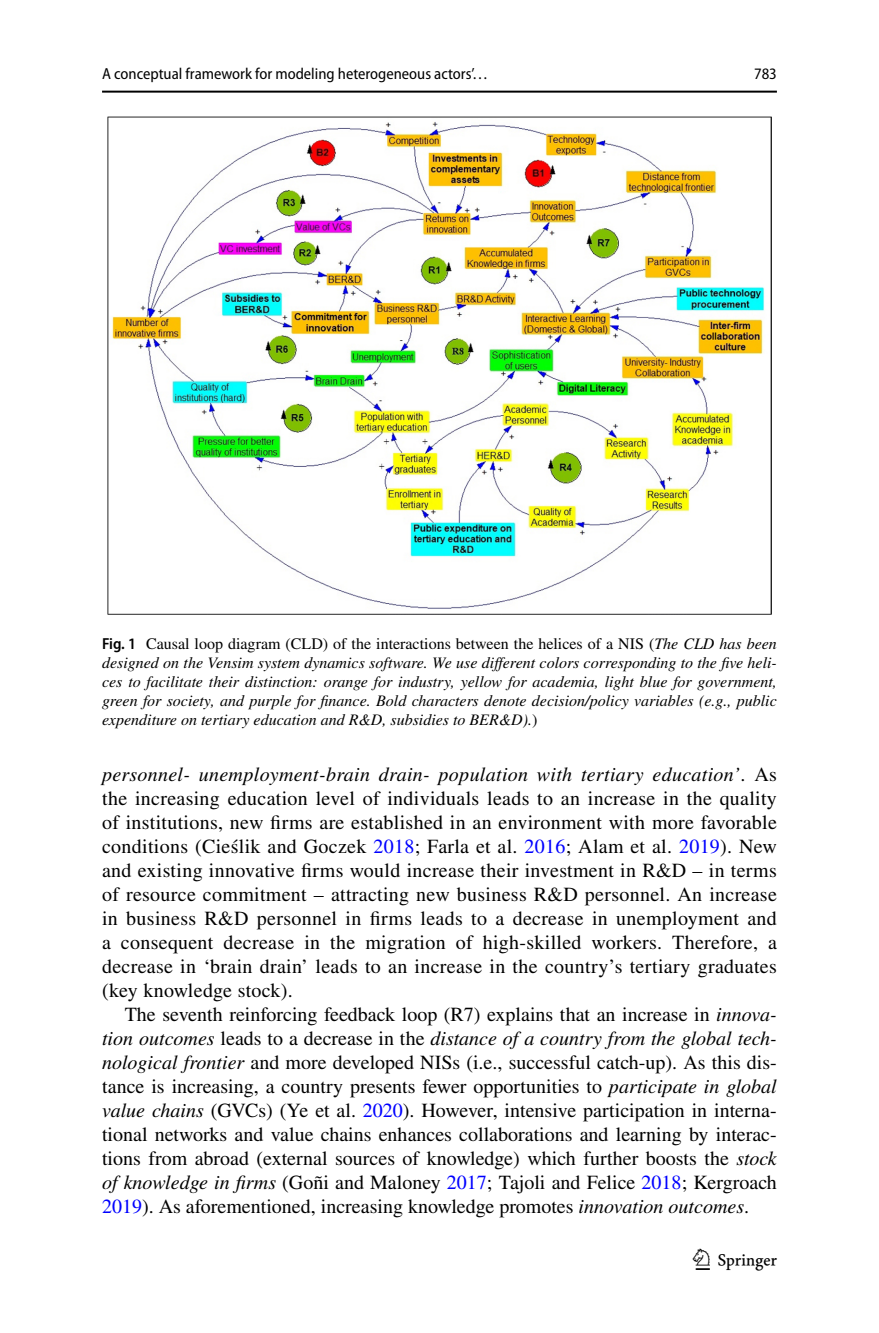
<style>
.page{position:relative;width:879px;height:1333px;background:#fff}
.page>*{position:absolute;margin:0;border:0;box-sizing:border-box;transform-origin:0 0}
.t1{font:30px "Springnew Regular 3";color:#000}
.t2{font:20px/24px "STIX";color:#000;text-align:justify}
.t3{font:italic 16px/19px "STIX";color:#000;text-align:justify}
.t4{font:16px "Myriad Pro Semi Cn 3";color:#000}
.t5{font:semi-condensed 16px "Myriad Pro";color:#000}
.s1{font-family:"Myriad Pro";font-weight:600;font-style:normal;font-stretch:semi-condensed}
.s2{font-style:normal}
.s3{font-style:italic}
.s4{color:#00f}
</style>
<div class="page">
<hr style="left:102px;top:91px;width:675px;height:2px;background:#000">
<img style="left:108px;top:116px;width:663px;height:498px">
<p class="t4" style="left:102px;top:65px;width:387px">A conceptual framework for modeling heterogeneous actors’…</p>
<p class="t5" style="left:754px;top:65px;width:24px">783</p>
<p class="t3" style="left:102px;top:634px;width:676px"><span class="s1">Fig. 1</span> <span class="s2">Causal loop diagram (CLD) of the interactions between the helices of a NIS (</span>The CLD has been designed on the Vensim system dynamics software. We use different colors corresponding to the five heli&shy;ces to facilitate their distinction: orange for industry, yellow for academia, light blue for government, green for society, and purple for finance. Bold characters denote decision/policy variables (e.g., public expenditure on tertiary education and R&amp;D, subsidies to BER&amp;D).<span class="s2">)</span></p>
<p class="t2" style="left:102px;top:763px;width:676px"><span class="s3">personnel- unemployment-brain drain- population with tertiary education’</span>. As the increasing education level of individuals leads to an increase in the quality of institutions, new firms are established in an environment with more favorable conditions (Cieślik and Goczek <span class="s4">2018</span>; Farla et al. <span class="s4">2016</span>; Alam et al. <span class="s4">2019</span>). New and existing innovative firms would increase their investment in R&amp;D – in terms of resource commitment – attracting new business R&amp;D personnel. An increase in business R&amp;D personnel in firms leads to a decrease in unemployment and a consequent decrease in the migration of high-skilled workers. Therefore, a decrease in ‘brain drain’ leads to an increase in the country’s tertiary graduates (key knowledge stock).</p>
<p class="t2" style="left:102px;top:1003px;width:676px;text-indent:23px">The seventh reinforcing feedback loop (R7) explains that an increase in <span class="s3">innova&shy;tion outcomes</span> leads to a decrease in the <span class="s3">distance of a country from the global tech&shy;nological frontier</span> and more developed NISs (i.e., successful catch-up). As this dis&shy;tance is increasing, a country presents fewer opportunities to <span class="s3">participate in global value chains</span> (GVCs) (Ye et al. <span class="s4">2020</span>). However, intensive participation in interna&shy;tional networks and value chains enhances collaborations and learning by interac&shy;tions from abroad (external sources of knowledge) which further boosts the <span class="s3">stock of knowledge in firms</span> (Goñi and Maloney <span class="s4">2017</span>; Tajoli and Felice <span class="s4">2018</span>; Kergroach <span class="s4">2019</span>). As aforementioned, increasing knowledge promotes <span class="s3">innovation outcomes</span>.</p>
<h1 class="t1" style="left:696px;top:1248px;width:83px">1 3</h1>
</div>
